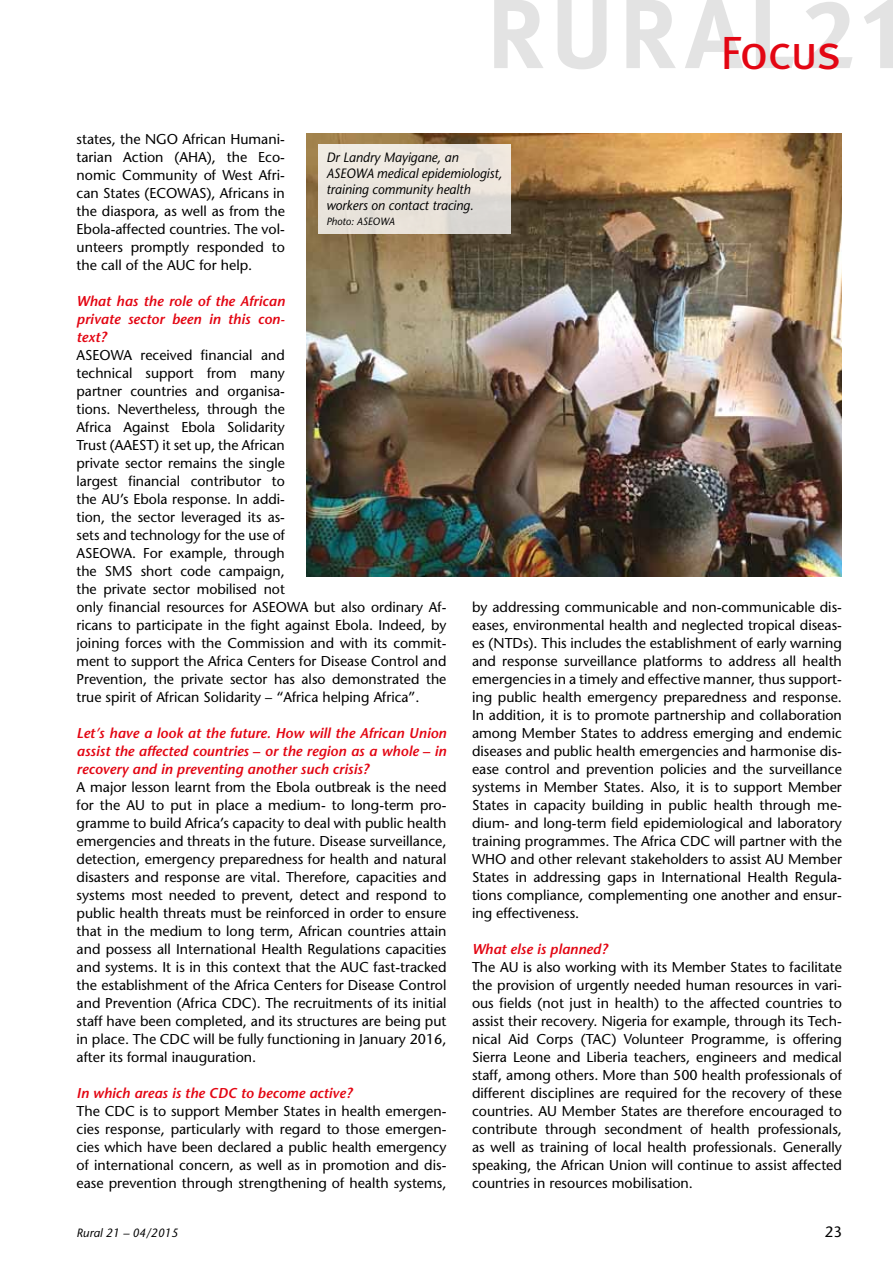
<style>
.page{position:relative;width:893px;height:1263px;background:#fff}
.page>*{position:absolute;margin:0;border:0;box-sizing:border-box;transform-origin:0 0}
.t1{font:46.5px "Meta Pro";letter-spacing:-.04em;color:#e30613}
.t2{font:500 15px "Stone Sans Std";color:#000}
.t3{font:500 14.25px/18px "Stone Sans Std";color:#000;text-align:justify}
.t4{font:italic 600 14.25px/18px "Stone Sans";color:#e30613;text-align:justify}
.t5{font:italic 500 13.5px/15.8px "Stone Sans Std";color:#000;scale:.95 1}
.t6{font:italic 500 12px "Stone Sans Std";color:#000}
.t7{font:italic 500 10.5px "Stone Sans Std";color:#000}
</style>
<div class="page">
<svg style="left:494px;top:0;width:399px;height:69px"></svg>
<img style="left:306px;top:133px;width:536px;height:443px">
<div style="left:318px;top:144px;width:193px;height:90px;background:linear-gradient(to right,#ede7df,#e4dfd8)"></div>
<h1 class="t1" style="left:720px;top:23px;width:123px">Focus</h1>
<p class="t3" style="left:77px;top:130px;width:210px">states, the NGO African Humani&shy;tarian Action (AHA), the Eco&shy;nomic Community of West Afri&shy;can States (ECOWAS), Africans in the diaspora, as well as from the Ebola-affected countries. The vol&shy;unteers promptly responded to the call of the AUC for help.</p>
<p class="t4" style="left:77px;top:292px;width:210px">What has the role of the African private sector been in this con&shy;text?</p>
<p class="t3" style="left:77px;top:346px;width:371px;text-align:left">ASEOWA received financial and<br>technical support from many<br>partner countries and organisa-<br>tions. Nevertheless, through the<br>Africa Against Ebola Solidarity<br>Trust (AAEST) it set up, the African<br>private sector remains the single<br>largest financial contributor to<br>the AU’s Ebola response. In addi-<br>tion, the sector leveraged its as-<br>sets and technology for the use of<br>ASEOWA. For example, through<br>the SMS short code campaign,<br>the private sector mobilised not<br>only financial resources for ASEOWA but also ordinary Af&shy;ricans to participate in the fight against Ebola. Indeed, by joining forces with the Commission and with its commit&shy;ment to support the Africa Centers for Disease Control and Prevention, the private sector has also demonstrated the true spirit of African Solidarity – “Africa helping Africa”.</p>
<p class="t4" style="left:77px;top:724px;width:371px">Let’s have a look at the future. How will the African Union assist the affected countries – or the region as a whole – in recovery and in preventing another such crisis?</p>
<p class="t3" style="left:77px;top:778px;width:371px">A major lesson learnt from the Ebola outbreak is the need for the AU to put in place a medium- to long-term pro&shy;gramme to build Africa’s capacity to deal with public health emergencies and threats in the future. Disease surveillance, detection, emergency preparedness for health and natural disasters and response are vital. Therefore, capacities and systems most needed to prevent, detect and respond to public health threats must be reinforced in order to ensure that in the medium to long term, African countries attain and possess all International Health Regulations capacities and systems. It is in this context that the AUC fast-tracked the establishment of the Africa Centers for Disease Control and Prevention (Africa CDC). The recruitments of its initial staff have been completed, and its structures are being put in place. The CDC will be fully functioning in January 2016, after its formal inauguration.</p>
<p class="t4" style="left:77px;top:1084px;width:277px">In which areas is the CDC to become active?</p>
<p class="t3" style="left:77px;top:1102px;width:371px">The CDC is to support Member States in health emergen&shy;cies response, particularly with regard to those emergen&shy;cies which have been declared a public health emergency of international concern, as well as in promotion and dis&shy;ease prevention through strengthening of health systems,</p>
<p class="t5" style="left:326px;top:150px;width:187px">Dr Landry Mayigane, an<br>ASEOWA medical epidemiologist, training community health workers on contact tracing.</p>
<p class="t7" style="left:326px;top:216px;width:70px">Photo: ASEOWA</p>
<p class="t3" style="left:472px;top:598px;width:371px">by addressing communicable and non-communicable dis&shy;eases, environmental health and neglected tropical diseas&shy;es (NTDs). This includes the establishment of early warning and response surveillance platforms to address all health emergencies in a timely and effective manner, thus support&shy;ing public health emergency preparedness and response.<br>In addition, it is to promote partnership and collaboration among Member States to address emerging and endemic diseases and public health emergencies and harmonise dis&shy;ease control and prevention policies and the surveillance systems in Member States. Also, it is to support Member States in capacity building in public health through me&shy;dium- and long-term field epidemiological and laboratory training programmes. The Africa CDC will partner with the WHO and other relevant stakeholders to assist AU Member States in addressing gaps in International Health Regula&shy;tions compliance, complementing one another and ensur&shy;ing effectiveness.</p>
<p class="t4" style="left:472px;top:940px;width:137px">What else is planned?</p>
<p class="t3" style="left:472px;top:958px;width:371px">The AU is also working with its Member States to facilitate the provision of urgently needed human resources in vari&shy;ous fields (not just in health) to the affected countries to assist their recovery. Nigeria for example, through its Tech&shy;nical Aid Corps (TAC) Volunteer Programme, is offering Sierra Leone and Liberia teachers, engineers and medical staff, among others. More than 500 health professionals of different disciplines are required for the recovery of these countries. AU Member States are therefore encouraged to contribute through secondment of health professionals, as well as training of local health professionals. Generally speaking, the African Union will continue to assist affected countries in resources mobilisation.</p>
<p class="t6" style="left:77px;top:1226px;width:103px">Rural 21 – 04/2015</p>
<p class="t2" style="left:825px;top:1223px;width:19px">23</p>
</div>
